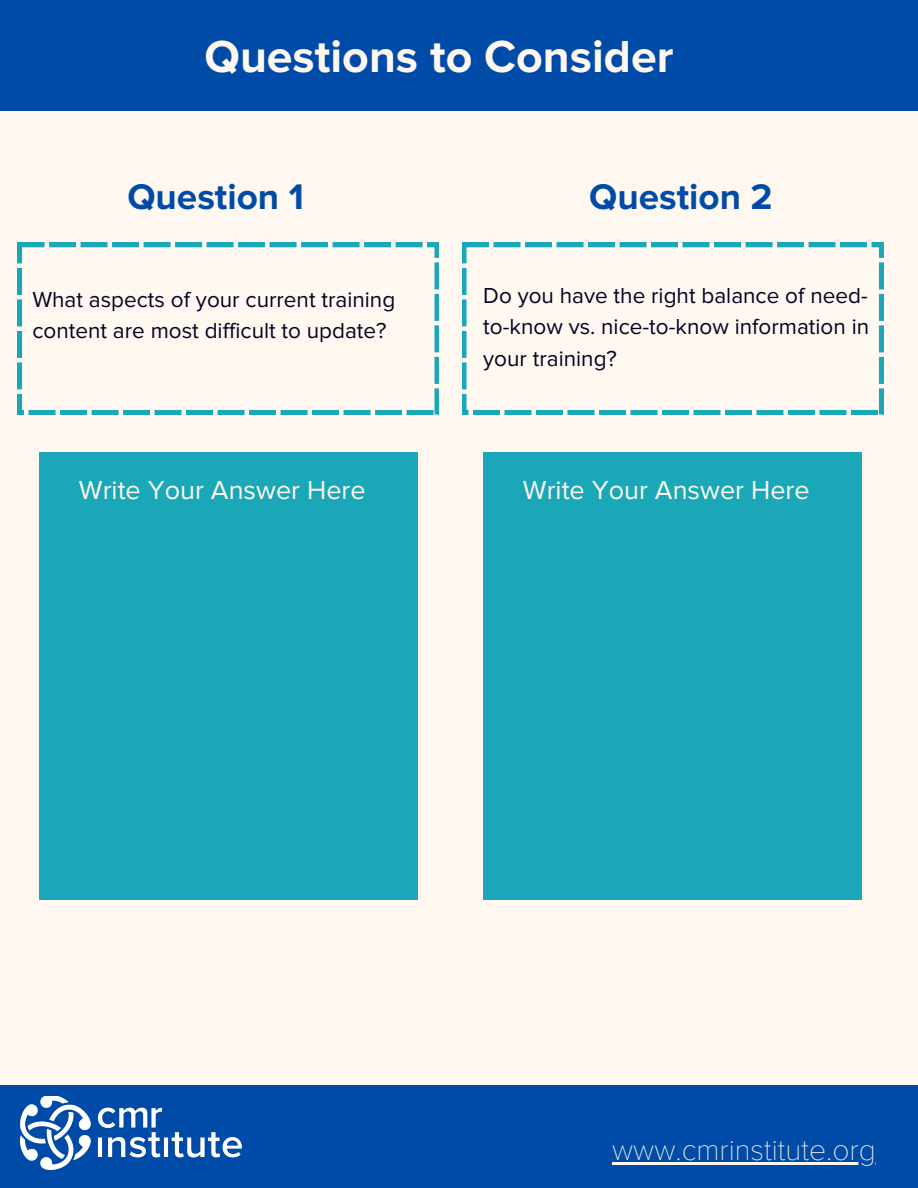
<style>
.page{position:relative;width:918px;height:1188px;background:#fff8f0}
.page>*{position:absolute;margin:0;border:0;box-sizing:border-box;transform-origin:0 0}
.t1{font:700 46.5px "Proxima Nova";color:#fff8f0}
.t2{font:700 36.9px "Proxima Nova";color:#004ba7}
.t3{font:100 30px "Proxima Nova T";color:#fff8f0}
.t4{font:27px "Proxima Nova";color:#fff8f0}
.t5{font:22.5px/31.5px "Proxima Nova";color:#080223}
</style>
<div class="page">
<div style="left:39px;top:452px;width:379px;height:447px;background:#1aa8b9"></div>
<div style="left:0;top:0;width:918px;height:111px;background:#004ba7"></div>
<div style="left:0;top:1085px;width:918px;height:103px;background:#004ba7"></div>
<hr style="left:612px;top:1162px;width:264px;height:2px;background:#fff8f0">
<img style="left:21px;top:1096px;width:220px;height:73px">
<div style="left:483px;top:452px;width:379px;height:447px;background:#1aa8b9"></div>
<svg style="left:18px;top:243px;width:421px;height:171px"></svg>
<svg style="left:462px;top:243px;width:421px;height:171px"></svg>
<h2 class="t1" style="left:204px;top:29px;width:471px">Questions to Consider</h2>
<h4 class="t2" style="left:127px;top:175px;width:178px">Question 1</h4>
<h3 class="t2" style="left:589px;top:175px;width:185px">Question 2</h3>
<h4 class="t5" style="left:32px;top:285px;width:364px">What aspects of your current training content are most difficult to update?</h4>
<p class="t5" style="left:483px;top:280px;width:387px;text-align:justify">Do you have the right balance of need&shy;to-know vs. nice-to-know information in your training?</p>
<h1 class="t4" style="left:79px;top:478px;width:288px">Write Your Answer Here</h1>
<p class="t4" style="left:523px;top:478px;width:288px">Write Your Answer Here</p>
<p class="t3" style="left:612px;top:1132px;width:265px">www.cmrinstitute.org</p>
</div>
